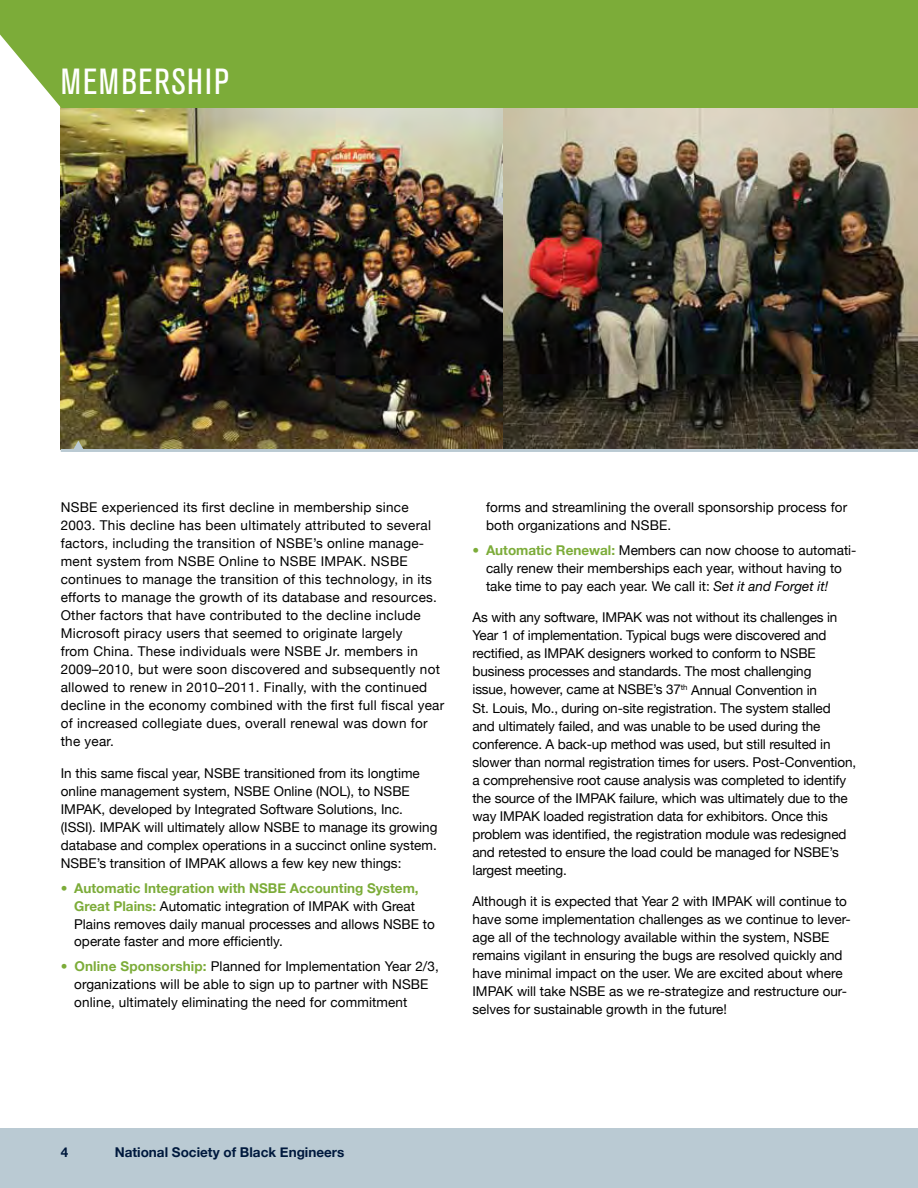
<style>
.page{position:relative;width:918px;height:1188px;background:#fff}
.page>*{position:absolute;margin:0;border:0;box-sizing:border-box;transform-origin:0 0}
.t1{font:condensed 36px "Akzidenz Grotesk BE";letter-spacing:.06em;color:#fff}
.t2{font:13.5px/18px "Helvetica Neue";color:#000}
.t3{font:13.5px/18px "Helvetica Neue";letter-spacing:.02em;color:#000}
.t4{font:700 13.5px "Helvetica Neue";color:#00193d}
.s1{font-weight:700;color:#7cac39}
.s2{font-style:italic}
</style>
<div class="page">
<img style="left:502px;top:108px;width:416px;height:341px">
<img style="left:61px;top:108px;width:441px;height:341px">
<div style="left:0;top:1128px;width:918px;height:60px;background:#bacad3"></div>
<div style="left:0;top:0;width:918px;height:108px;background:#7cac39"></div>
<hr style="left:61px;top:449px;width:857px;height:3px;background:#bacad3">
<svg style="left:72px;top:441px;width:13px;height:8px"></svg>
<h1 class="t1" style="left:61px;top:62px;width:167px">MEMBERSHIP</h1>
<p class="t3" style="left:61px;top:498px;width:385px">NSBE experienced its first decline in membership since 2003. This decline has been ultimately attributed to several factors, including the transition of NSBE’s online manage&shy;ment system from NSBE Online to NSBE IMPAK. NSBE continues to manage the transition of this technology, in its efforts to manage the growth of its database and resources.<br>Other factors that have contributed to the decline include Microsoft piracy users that seemed to originate largely<br>from China. These individuals were NSBE Jr. members in 2009–2010, but were soon discovered and subsequently not allowed to renew in 2010–2011. Finally, with the continued decline in the economy combined with the first full fiscal year of increased collegiate dues, overall renewal was down for the year.</p>
<p class="t2" style="left:61px;top:764px;width:378px">In this same fiscal year, NSBE transitioned from its longtime online management system, NSBE Online (NOL), to NSBE IMPAK, developed by Integrated Software Solutions, Inc. (ISSI). IMPAK will ultimately allow NSBE to manage its growing database and complex operations in a succinct online system.<br>NSBE’s transition of IMPAK allows a few key new things:</p>
<p class="t2" style="left:74px;top:879px;width:362px;text-indent:-14px"><span class="s1">• Automatic Integration with NSBE Accounting System, Great Plains:</span> Automatic integration of IMPAK with Great Plains removes daily manual processes and allows NSBE to operate faster and more efficiently.</p>
<p class="t2" style="left:74px;top:957px;width:366px;text-indent:-14px"><span class="s1">• Online Sponsorship:</span> Planned for Implementation Year 2/3, organizations will be able to sign up to partner with NSBE online, ultimately eliminating the need for commitment</p>
<p class="t2" style="left:486px;top:498px;width:363px">forms and streamlining the overall sponsorship process for both organizations and NSBE.</p>
<p class="t2" style="left:486px;top:541px;width:372px;text-indent:-14px"><span class="s1">• Automatic Renewal:</span> Members can now choose to automati&shy;cally renew their memberships each year, without having to take time to pay each year. We call it: <span class="s2">Set it and Forget it!</span></p>
<p class="t2" style="left:472px;top:608px;width:385px">As with any software, IMPAK was not without its challenges in Year 1 of implementation. Typical bugs were discovered and rectified, as IMPAK designers worked to conform to NSBE business processes and standards. The most challenging<br>issue, however, came at NSBE’s 37<sup>th</sup> Annual Convention in<br>St. Louis, Mo., during on-site registration. The system stalled and ultimately failed, and was unable to be used during the conference. A back-up method was used, but still resulted in slower than normal registration times for users. Post-Convention, a comprehensive root cause analysis was completed to identify the source of the IMPAK failure, which was ultimately due to the way IMPAK loaded registration data for exhibitors. Once this problem was identified, the registration module was redesigned and retested to ensure the load could be managed for NSBE’s largest meeting.</p>
<p class="t2" style="left:472px;top:892px;width:380px">Although it is expected that Year 2 with IMPAK will continue to have some implementation challenges as we continue to lever&shy;age all of the technology available within the system, NSBE remains vigilant in ensuring the bugs are resolved quickly and have minimal impact on the user. We are excited about where IMPAK will take NSBE as we re-strategize and restructure our&shy;selves for sustainable growth in the future!</p>
<p class="t4" style="left:61px;top:1144px;width:9px">4</p>
<p class="t4" style="left:115px;top:1144px;width:231px">National Society of Black Engineers</p>
</div>
